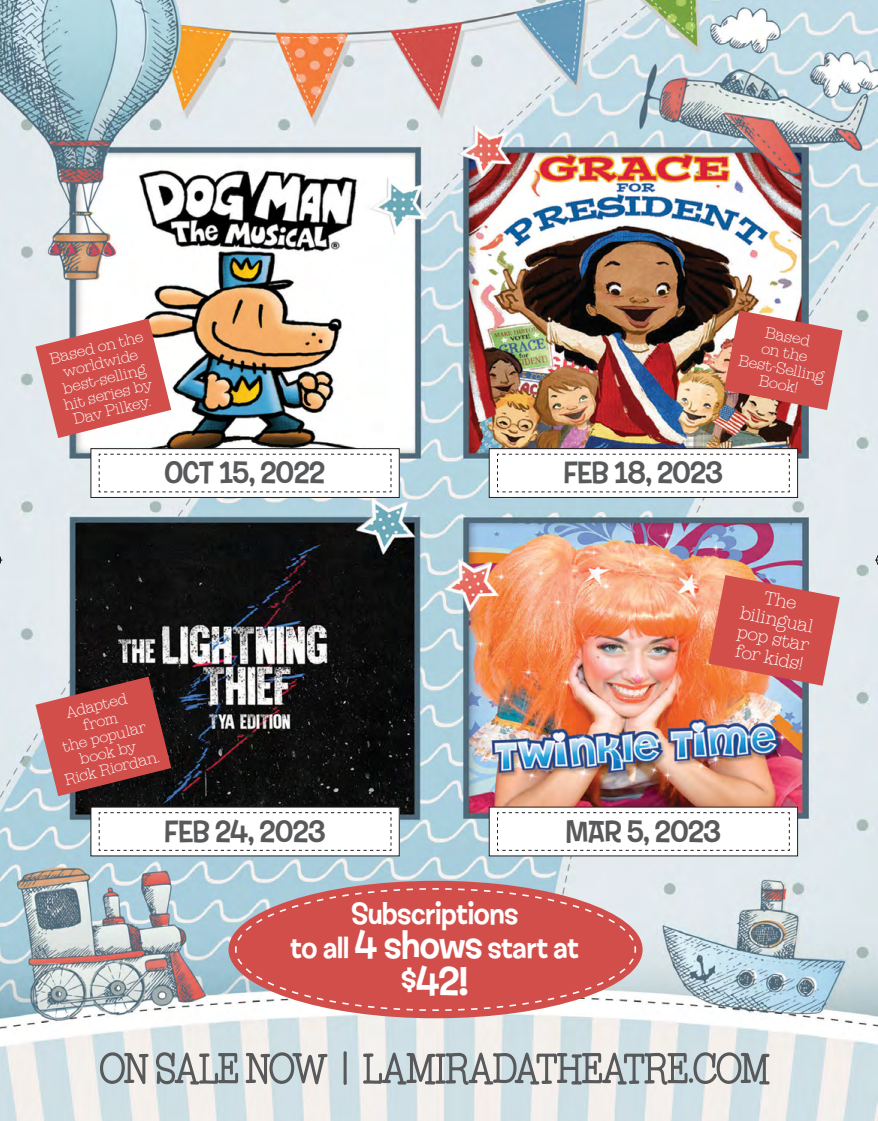
<style>
.page{position:relative;width:878px;height:1121px;background:#fff}
.page>*{position:absolute;margin:0;border:0;box-sizing:border-box;transform-origin:0 0}
.t1{font:40.2px "Shag Lounge";color:#fff;scale:.92 1}
.t2{font:30.6px "Shag Lounge";letter-spacing:-.015em;color:#58595b;scale:.92 1}
.t3{font:30.6px/34.3px "Shag Lounge";letter-spacing:-.005em;color:#fff;text-align:center;scale:.92 1}
.t4{font:20.85px/19.4px "Shag Mystery";color:#fff;text-align:center}
.t5{font:17.7px/16px "Shag Mystery";color:#fff;text-align:center}
.s1{font-size:38.55px}
.s2{font-size:32.25px}
</style>
<div class="page">
<img style="left:0;top:0;width:877px;height:1120px">
<svg style="left:99px;top:977px;width:671px;height:143px;background:#d0d7d9"></svg>
<div style="left:91px;top:448px;width:308px;height:49px;background:#fff"></div>
<div style="left:90px;top:448px;width:309px;height:50px;border:1px solid #231f20"></div>
<svg style="left:98px;top:453px;width:294px;height:39px"></svg>
<div style="left:489px;top:448px;width:308px;height:49px;background:#fff"></div>
<div style="left:489px;top:448px;width:309px;height:50px;border:1px solid #231f20"></div>
<svg style="left:497px;top:453px;width:293px;height:39px"></svg>
<div style="left:489px;top:807px;width:308px;height:49px;background:#fff"></div>
<svg style="left:497px;top:812px;width:293px;height:39px"></svg>
<div style="left:91px;top:807px;width:308px;height:49px;background:#fff"></div>
<div style="left:90px;top:806px;width:309px;height:50px;border:1px solid #231f20"></div>
<svg style="left:98px;top:812px;width:294px;height:39px"></svg>
<img style="left:723px;top:310px;width:119px;height:100px">
<svg style="left:35px;top:318px;width:136px;height:120px"></svg>
<svg style="left:35px;top:676px;width:136px;height:120px;background:#aa5553"></svg>
<svg style="left:708px;top:575px;width:131px;height:110px;background:#d46a62"></svg>
<div style="left:228px;top:880px;width:414px;height:138px;background:#d14e4a;border-radius:50%"></div>
<svg style="left:234px;top:887px;width:403px;height:124px"></svg>
<svg style="left:0;top:551px;width:2px;height:18px"></svg>
<svg style="left:875px;top:551px;width:3px;height:18px"></svg>
<p class="t5" style="left:48px;top:352px;width:97px;rotate:-14deg">Based on the worldwide best-selling hit series by<br>Dav Pilkey.</p>
<h2 class="t2" style="left:164px;top:455px;width:176px">OCT 15, 2022</h2>
<h2 class="t2" style="left:563px;top:455px;width:174px">FEB 18, 2023</h2>
<p class="t5" style="left:746px;top:321px;width:89px;rotate:11deg">Based<br>on the<br>Best-Selling<br>Book!</p>
<p class="t5" style="left:48px;top:710px;width:98px;rotate:-14deg">Adapted from<br>the popular book by<br>Rick Riordan.</p>
<h2 class="t2" style="left:165px;top:814px;width:176px">FEB 24, 2023</h2>
<h2 class="t2" style="left:566px;top:814px;width:169px">MAR 5, 2023</h2>
<p class="t4" style="left:745px;top:584px;width:76px;rotate:11deg">The bilingual pop star for kids!</p>
<h2 class="t3" style="left:290px;top:897px;width:315px">Subscriptions<br>to all <span class="s1">4 shows</span> start at</h2>
<h1 class="t1" style="left:401px;top:959px;width:74px"><span class="s2">$</span>42!</h1>
</div>
